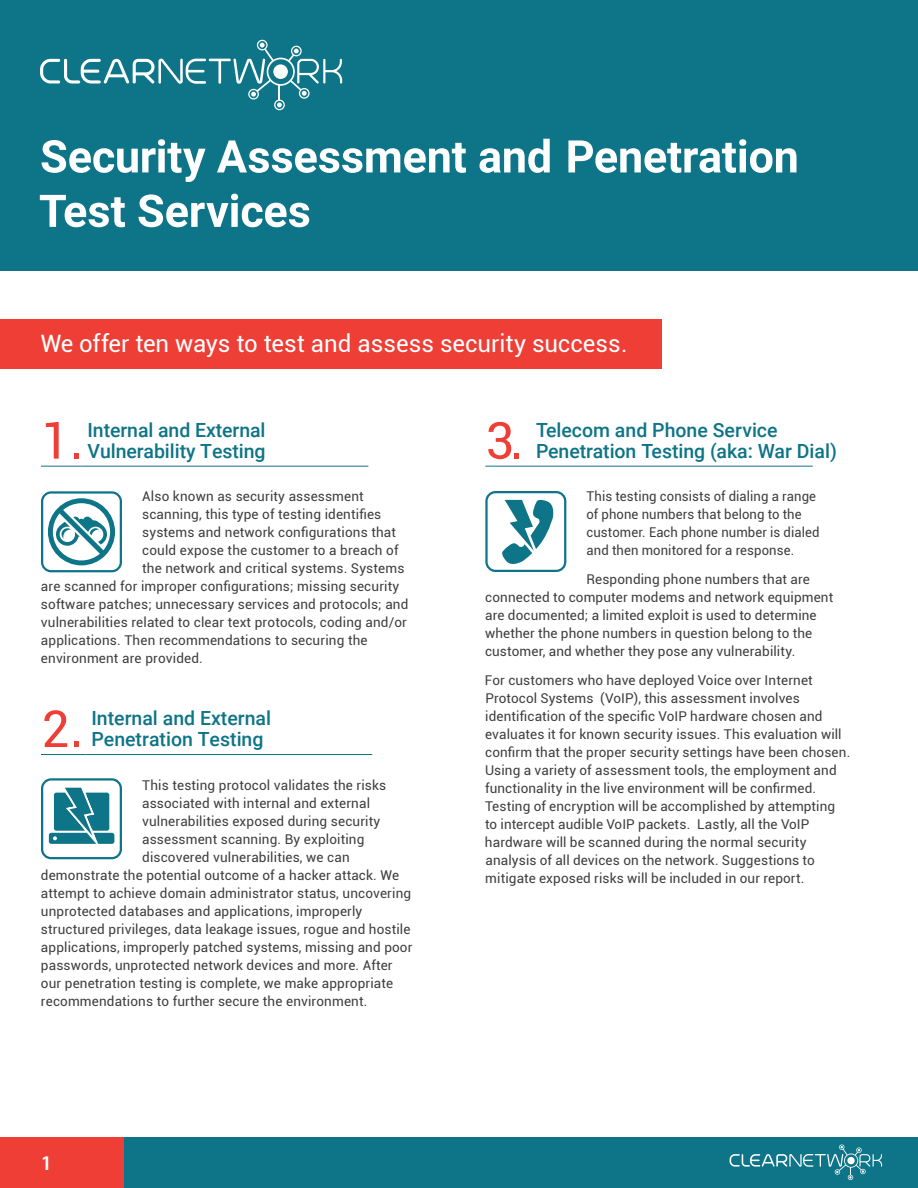
<style>
.page{position:relative;width:918px;height:1188px;background:#fff}
.page>*{position:absolute;margin:0;border:0;box-sizing:border-box;transform-origin:0 0}
.t1{font:51px "Roboto";color:#ee3e35}
.t2{font:24px "Roboto";color:#fff}
.t3{font:600 21px "Myriad Pro";color:#fff}
.t4{font:500 19.5px/21px "Roboto";color:#0e7487}
.t5{font:13.5px/18px "Roboto";letter-spacing:.01em;color:#3e3e3f}
</style>
<div class="page">
<div style="left:0;top:319px;width:661px;height:50px;background:#ee3e35"></div>
<div style="left:0;top:0;width:918px;height:271px;background:#0e7487"></div>
<hr style="left:41px;top:466px;width:40px;height:1px;background:#0e7487">
<hr style="left:81px;top:466px;width:287px;height:1px;background:#0e7487">
<hr style="left:41px;top:754px;width:44px;height:1px;background:#0e7487">
<hr style="left:85px;top:754px;width:287px;height:1px;background:#0e7487">
<hr style="left:485px;top:466px;width:45px;height:1px;background:#0e7487">
<hr style="left:530px;top:466px;width:283px;height:1px;background:#0e7487">
<svg style="left:41px;top:491px;width:81px;height:81px"></svg>
<svg style="left:41px;top:778px;width:81px;height:81px"></svg>
<svg style="left:485px;top:491px;width:81px;height:81px"></svg>
<svg style="left:40px;top:40px;width:302px;height:70px"></svg>
<svg style="left:42px;top:139px;width:164px;height:43px"></svg>
<svg style="left:217px;top:140px;width:249px;height:33px"></svg>
<svg style="left:480px;top:139px;width:70px;height:34px"></svg>
<svg style="left:568px;top:139px;width:228px;height:34px"></svg>
<svg style="left:40px;top:195px;width:85px;height:32px"></svg>
<svg style="left:139px;top:194px;width:170px;height:33px"></svg>
<div style="left:0;top:1137px;width:918px;height:51px;background:#0e7487"></div>
<svg style="left:730px;top:1144px;width:152px;height:36px"></svg>
<div style="left:0;top:1137px;width:123px;height:51px;background:#ee3e35"></div>
<h2 class="t2" style="left:41px;top:327px;width:588px">We offer ten ways to test and assess security success.</h2>
<h1 class="t1" style="left:41px;top:405px;width:44px">1.</h1>
<h3 class="t4" style="left:87px;top:419px;width:180px">Internal and External<br>Vulnerability Testing</h3>
<p class="t5" style="left:142px;top:487px;width:223px">Also known as security assessment</p>
<p class="t5" style="left:142px;top:505px;width:241px">scanning, this type of testing identifies</p>
<p class="t5" style="left:142px;top:523px;width:255px">systems and network configurations that</p>
<p class="t5" style="left:142px;top:541px;width:258px">could expose the customer to a breach of</p>
<p class="t5" style="left:142px;top:559px;width:264px">the network and critical systems. Systems</p>
<p class="t5" style="left:41px;top:577px;width:360px">are scanned for improper configurations; missing security</p>
<p class="t5" style="left:41px;top:595px;width:369px">software patches; unnecessary services and protocols; and</p>
<p class="t5" style="left:41px;top:613px;width:367px">vulnerabilities related to clear text protocols, coding and/or</p>
<p class="t5" style="left:41px;top:631px;width:328px">applications. Then recommendations to securing the</p>
<p class="t5" style="left:41px;top:649px;width:163px">environment are provided.</p>
<h1 class="t1" style="left:41px;top:693px;width:44px">2.</h1>
<h3 class="t4" style="left:91px;top:707px;width:181px">Internal and External<br>Penetration Testing</h3>
<p class="t5" style="left:142px;top:775px;width:245px">This testing protocol validates the risks</p>
<p class="t5" style="left:142px;top:793px;width:229px">associated with internal and external</p>
<p class="t5" style="left:142px;top:811px;width:239px">vulnerabilities exposed during security</p>
<p class="t5" style="left:142px;top:829px;width:224px">assessment scanning. By exploiting</p>
<p class="t5" style="left:142px;top:847px;width:209px">discovered vulnerabilities, we can</p>
<p class="t5" style="left:41px;top:865px;width:360px">demonstrate the potential outcome of a hacker attack. We</p>
<p class="t5" style="left:41px;top:883px;width:372px">attempt to achieve domain administrator status, uncovering</p>
<p class="t5" style="left:41px;top:901px;width:323px">unprotected databases and applications, improperly</p>
<p class="t5" style="left:41px;top:919px;width:371px">structured privileges, data leakage issues, rogue and hostile</p>
<p class="t5" style="left:41px;top:937px;width:373px">applications, improperly patched systems, missing and poor</p>
<p class="t5" style="left:41px;top:955px;width:353px">passwords, unprotected network devices and more. After</p>
<p class="t5" style="left:41px;top:973px;width:354px">our penetration testing is complete, we make appropriate</p>
<p class="t5" style="left:41px;top:991px;width:328px">recommendations to further secure the environment.</p>
<h3 class="t3" style="left:41px;top:1150px;width:13px">1</h3>
<h1 class="t1" style="left:485px;top:405px;width:40px">3.</h1>
<h3 class="t4" style="left:536px;top:419px;width:302px">Telecom and Phone Service<br>Penetration Testing (aka: War Dial)</h3>
<p class="t5" style="left:587px;top:487px;width:234px">This testing consists of dialing a range of phone numbers that belong to the customer. Each phone number is dialed and then monitored for a response.</p>
<p class="t5" style="left:485px;top:570px;width:350px;text-indent:102px">Responding phone numbers that are connected to computer modems and network equipment are documented; a limited exploit is used to determine whether the phone numbers in question belong to the customer, and whether they pose any vulnerability.</p>
<p class="t5" style="left:485px;top:670px;width:367px">For customers who have deployed Voice over Internet Protocol Systems (VoIP), this assessment involves identification of the specific VoIP hardware chosen and evaluates it for known security issues. This evaluation will confirm that the proper security settings have been chosen.<br>Using a variety of assessment tools, the employment and functionality in the live environment will be confirmed.<br>Testing of encryption will be accomplished by attempting to intercept audible VoIP packets. Lastly, all the VoIP hardware will be scanned during the normal security analysis of all devices on the network. Suggestions to mitigate exposed risks will be included in our report.</p>
</div>
